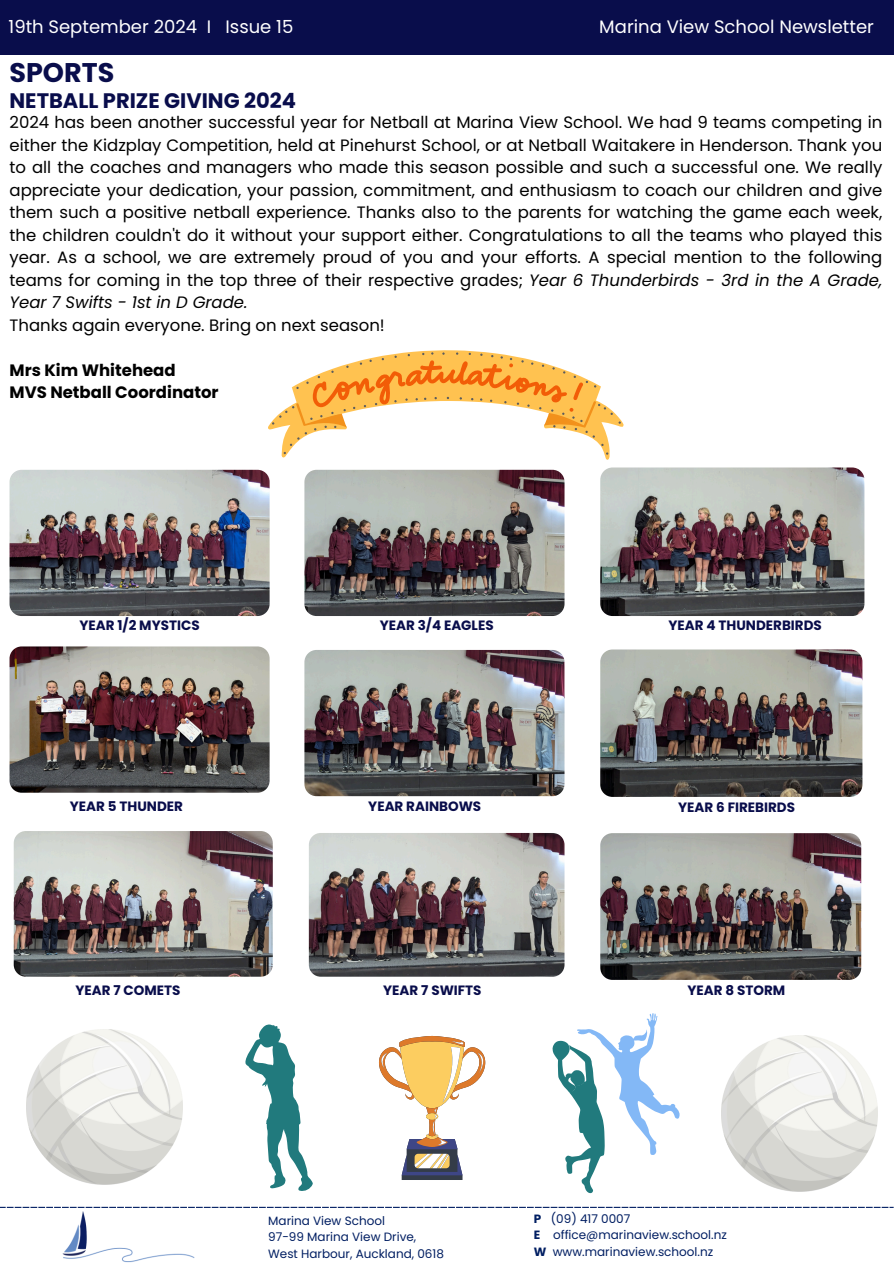
<style>
.page{position:relative;width:894px;height:1264px;background:#fff}
.page>*{position:absolute;margin:0;border:0;box-sizing:border-box;transform-origin:0 0}
.t1{font:700 27px "Poppins";color:#090d4b}
.t2{font:700 21px "Poppins";color:#090d4b}
.t3{font:18px "Poppins";color:#fff}
.t4{font:16.5px/22.5px "Poppins";color:#000}
.t5{font:700 16.5px/22.5px "Poppins";color:#000}
.t6{font:700 13.5px "Poppins";color:#090d4b}
.t7{font:12px "Poppins";color:#001e62}
.s1{font-style:italic}
.s2{font-weight:700}
</style>
<div class="page">
<div style="left:0;top:0;width:893px;height:55px;background:#090d4b"></div>
<img style="left:52px;top:1207px;width:152px;height:56px">
<svg style="left:0;top:1206px;width:893px;height:1px"></svg>
<svg style="left:379px;top:1035px;width:107px;height:144px"></svg>
<img style="left:14px;top:831px;width:259px;height:145px;border-radius:12px">
<img style="left:600px;top:833px;width:261px;height:146px;border-radius:12px">
<img style="left:10px;top:646px;width:259px;height:146px;border-radius:12px">
<img style="left:600px;top:467px;width:264px;height:149px;border-radius:12px">
<img style="left:10px;top:470px;width:259px;height:146px;border-radius:12px">
<img style="left:309px;top:833px;width:255px;height:143px;border-radius:12px">
<img style="left:600px;top:649px;width:262px;height:148px;border-radius:12px">
<img style="left:304px;top:470px;width:260px;height:146px;border-radius:12px">
<img style="left:304px;top:650px;width:260px;height:146px;border-radius:12px">
<svg style="left:552px;top:1013px;width:127px;height:180px"></svg>
<svg style="left:268px;top:350px;width:355px;height:110px"></svg>
<svg style="left:245px;top:1024px;width:68px;height:167px"></svg>
<img style="left:721px;top:1035px;width:156px;height:155px">
<img style="left:27px;top:1029px;width:155px;height:155px">
<p class="t3" style="left:9px;top:15px;width:286px">19th September 2024 I Issue 15</p>
<h5 class="t3" style="left:599px;top:15px;width:276px">Marina View School Newsletter</h5>
<h5 class="t1" style="left:10px;top:54px;width:106px">SPORTS</h5>
<p class="t2" style="left:10px;top:86px;width:288px">NETBALL PRIZE GIVING 2024</p>
<p class="t4" style="left:10px;top:111px;width:874px">2024 has been another successful year for Netball at Marina View School. We had 9 teams competing in either the Kidzplay Competition, held at Pinehurst School, or at Netball Waitakere in Henderson. Thank you to all the coaches and managers who made this season possible and such a successful one. We really appreciate your dedication, your passion, commitment, and enthusiasm to coach our children and give them such a positive netball experience. Thanks also to the parents for watching the game each week, the children couldn't do it without your support either. Congratulations to all the teams who played this year. As a school, we are extremely proud of you and your efforts. A special mention to the following teams for coming in the top three of their respective grades; <span class="s1">Year 6 Thunderbirds - 3rd in the A Grade, Year 7 Swifts - 1st in D Grade.<br></span>Thanks again everyone. Bring on next season!</p>
<h5 class="t5" style="left:10px;top:359px;width:210px">Mrs Kim Whitehead<br>MVS Netball Coordinator</h5>
<h5 class="t6" style="left:79px;top:616px;width:122px">YEAR 1/2 MYSTICS</h5>
<p class="t6" style="left:379px;top:616px;width:115px">YEAR 3/4 EAGLES</p>
<p class="t6" style="left:668px;top:616px;width:155px">YEAR 4 THUNDERBIRDS</p>
<p class="t6" style="left:70px;top:796px;width:115px">YEAR 5 THUNDER</p>
<p class="t6" style="left:368px;top:796px;width:114px">YEAR RAINBOWS</p>
<p class="t6" style="left:678px;top:797px;width:118px">YEAR 6 FIREBIRDS</p>
<p class="t6" style="left:75px;top:980px;width:106px">YEAR 7 COMETS</p>
<p class="t6" style="left:687px;top:981px;width:99px">YEAR 8 STORM</p>
<p class="t6" style="left:383px;top:980px;width:100px">YEAR 7 SWIFTS</p>
<h4 class="t7" style="left:268px;top:1211px;width:118px">Marina View School</h4>
<h1 class="t7" style="left:268px;top:1227px;width:149px">97-99 Marina View Drive,</h1>
<h2 class="t7" style="left:268px;top:1244px;width:177px">West Harbour, Auckland, 0618</h2>
<h4 class="t7" style="left:533px;top:1210px;width:98px"><span class="s2">P</span> (09) 417 0007</h4>
<h3 class="t7" style="left:533px;top:1226px;width:195px"><span class="s2">E</span> office@marinaview.school.nz</h3>
<p class="t7" style="left:533px;top:1243px;width:181px"><span class="s2">W</span> www.marinaview.school.nz</p>
</div>
